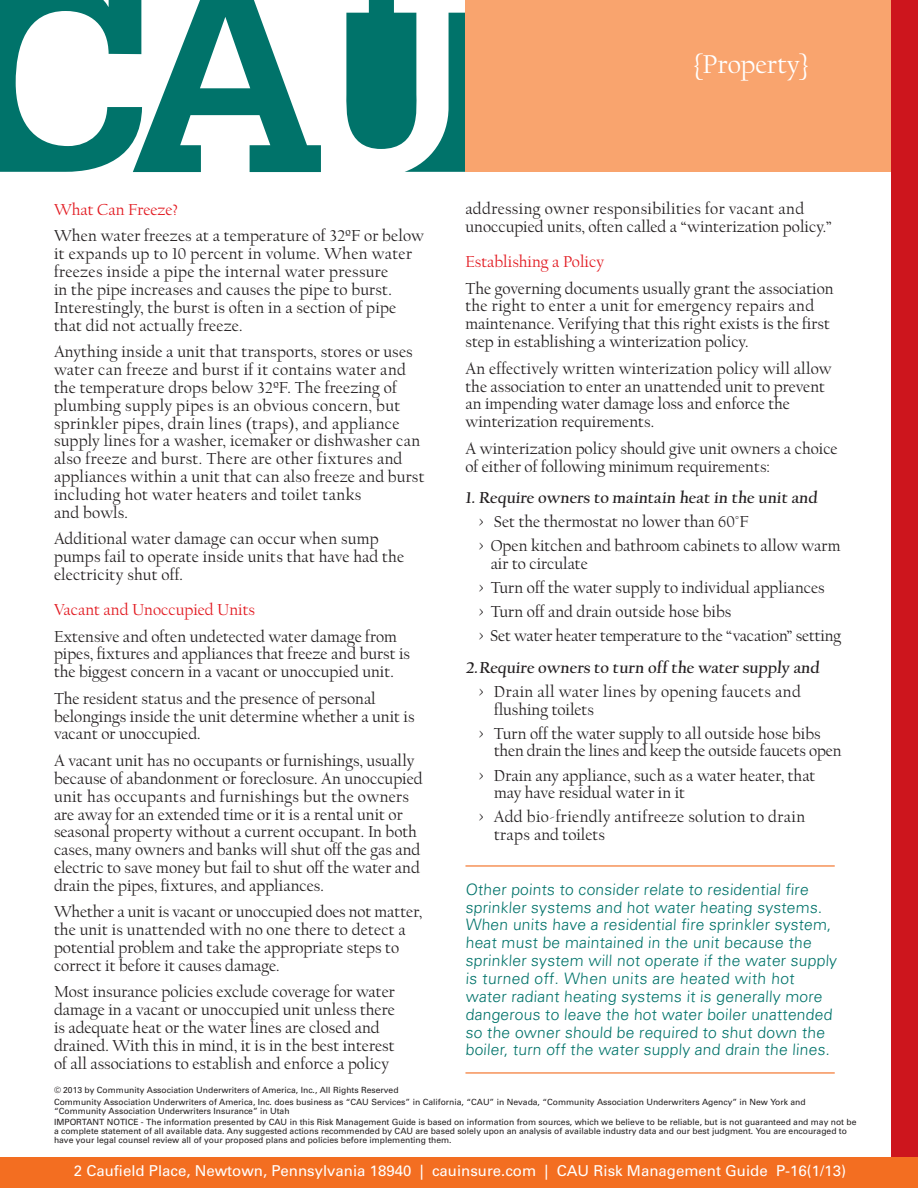
<style>
.page{position:relative;width:918px;height:1188px;background:#fff}
.page>*{position:absolute;margin:0;border:0;box-sizing:border-box;transform-origin:0 0}
.t1{font:27px "FB Californian";letter-spacing:.005em;color:#fff}
.Body_Type_black_Cali{font:16.5px/17.9px "FB Californian";color:#231f20}
.Body_Type_black_Cali-2{font:16.5px/17.9px "FB Californian";letter-spacing:.02em;color:#231f20}
.Body_Type_black_Cali-3{font:700 16.5px "FB Californian";color:#231f20}
.Body_Type_black_Cali-4{font:16.5px "FB Californian";color:#e21a21}
.Body_Type_black_Cali-5{font:300 15.75px/17.9px "Univers";letter-spacing:.01em;color:#00736a}
.White_Address_type_b{font:15px "Univers";color:#fff}
.t2{font:8.55px/9px "Univers";color:#231f20}
</style>
<div class="page">
<svg style="left:346px;top:0;width:120px;height:172px;fill:#00736a"></svg>
<svg style="left:0;top:0;width:321px;height:172px"></svg>
<div style="left:466px;top:0;width:452px;height:172px;background:#f9a46e"></div>
<div style="left:891px;top:0;width:27px;height:1188px;background:#cd151d"></div>
<div style="left:0;top:1157px;width:918px;height:31px;background:#f36e21"></div>
<hr style="left:465px;top:865px;width:370px;height:2px;background:#f36e21">
<hr style="left:465px;top:1072px;width:370px;height:2px;background:#f36e21">
<p class="t1" style="left:694px;top:50px;width:116px">{Property}</p>
<p class="Body_Type_black_Cali-4" style="left:54px;top:201px;width:126px">What Can Freeze?</p>
<p class="Body_Type_black_Cali" style="left:54px;top:228px;width:372px">When water freezes at a temperature of 32ºF or below it expands up to 10 percent in volume. When water freezes inside a pipe the internal water pressure<br>in the pipe increases and causes the pipe to burst.<br>Interestingly, the burst is often in a section of pipe that did not actually freeze.</p>
<p class="Body_Type_black_Cali-2" style="left:54px;top:344px;width:372px">Anything inside a unit that transports, stores or uses water can freeze and burst if it contains water and the temperature drops below 32ºF. The freezing of plumbing supply pipes is an obvious concern, but sprinkler pipes, drain lines (traps), and appliance supply lines for a washer, icemaker or dishwasher can also freeze and burst. There are other fixtures and appliances within a unit that can also freeze and burst including hot water heaters and toilet tanks<br>and bowls.</p>
<p class="Body_Type_black_Cali" style="left:54px;top:531px;width:352px">Additional water damage can occur when sump pumps fail to operate inside units that have had the electricity shut off.</p>
<p class="Body_Type_black_Cali-4" style="left:54px;top:601px;width:203px">Vacant and Unoccupied Units</p>
<p class="Body_Type_black_Cali" style="left:54px;top:628px;width:358px">Extensive and often undetected water damage from pipes, fixtures and appliances that freeze and burst is the biggest concern in a vacant or unoccupied unit.</p>
<p class="Body_Type_black_Cali" style="left:54px;top:690px;width:362px">The resident status and the presence of personal belongings inside the unit determine whether a unit is vacant or unoccupied.</p>
<p class="Body_Type_black_Cali" style="left:54px;top:753px;width:370px">A vacant unit has no occupants or furnishings, usually because of abandonment or foreclosure. An unoccupied unit has occupants and furnishings but the owners are away for an extended time or it is a rental unit or seasonal property without a current occupant. In both cases, many owners and banks will shut off the gas and electric to save money but fail to shut off the water and drain the pipes, fixtures, and appliances.</p>
<p class="Body_Type_black_Cali" style="left:54px;top:904px;width:370px">Whether a unit is vacant or unoccupied does not matter, the unit is unattended with no one there to detect a potential problem and take the appropriate steps to correct it before it causes damage.</p>
<p class="Body_Type_black_Cali" style="left:54px;top:984px;width:342px">Most insurance policies exclude coverage for water damage in a vacant or unoccupied unit unless there is adequate heat or the water lines are closed and drained. With this in mind, it is in the best interest of all associations to establish and enforce a policy</p>
<p class="Body_Type_black_Cali" style="left:465px;top:201px;width:368px">addressing owner responsibilities for vacant and unoccupied units, often called a “winterization policy.”</p>
<p class="Body_Type_black_Cali-4" style="left:465px;top:253px;width:140px">Establishing a Policy</p>
<p class="Body_Type_black_Cali" style="left:465px;top:280px;width:370px">The governing documents usually grant the association the right to enter a unit for emergency repairs and maintenance. Verifying that this right exists is the first step in establishing a winterization policy.</p>
<p class="Body_Type_black_Cali" style="left:465px;top:360px;width:368px">An effectively written winterization policy will allow the association to enter an unattended unit to prevent an impending water damage loss and enforce the winterization requirements.</p>
<p class="Body_Type_black_Cali" style="left:465px;top:440px;width:374px">A winterization policy should give unit owners a choice of either of following minimum requirements:</p>
<p class="Body_Type_black_Cali-3" style="left:465px;top:489px;width:356px">1. Require owners to maintain heat in the unit and</p>
<p class="Body_Type_black_Cali" style="left:479px;top:514px;width:271px">&gt; Set the thermostat no lower than 60°F</p>
<p class="Body_Type_black_Cali" style="left:491px;top:538px;width:351px;line-height:17.4px;text-indent:-12px">&gt; Open kitchen and bathroom cabinets to allow warm air to circulate</p>
<p class="Body_Type_black_Cali" style="left:479px;top:579px;width:347px">&gt; Turn off the water supply to individual appliances</p>
<p class="Body_Type_black_Cali" style="left:479px;top:604px;width:254px">&gt; Turn off and drain outside hose bibs</p>
<p class="Body_Type_black_Cali" style="left:479px;top:628px;width:364px">&gt; Set water heater temperature to the “vacation” setting</p>
<p class="Body_Type_black_Cali-3" style="left:466px;top:659px;width:358px">2.Require owners to turn off the water supply and</p>
<p class="Body_Type_black_Cali-2" style="left:494px;top:684px;width:308px;line-height:17.4px;text-indent:-15px">&gt; Drain all water lines by opening faucets and flushing toilets</p>
<p class="Body_Type_black_Cali" style="left:494px;top:726px;width:349px;line-height:17.4px;text-indent:-15px">&gt; Turn off the water supply to all outside hose bibs then drain the lines and keep the outside faucets open</p>
<p class="Body_Type_black_Cali" style="left:494px;top:767px;width:323px;line-height:17.4px;text-indent:-15px">&gt; Drain any appliance, such as a water heater, that may have residual water in it</p>
<p class="Body_Type_black_Cali-2" style="left:494px;top:809px;width:313px;text-indent:-15px">&gt; Add bio-friendly antifreeze solution to drain traps and toilets</p>
<p class="Body_Type_black_Cali-5" style="left:466px;top:880px;width:373px">Other points to consider relate to residential fire sprinkler systems and hot water heating systems.<br>When units have a residential fire sprinkler system, heat must be maintained in the unit because the sprinkler system will not operate if the water supply is turned off. When units are heated with hot water radiant heating systems it is generally more dangerous to leave the hot water boiler unattended so the owner should be required to shut down the boiler, turn off the water supply and drain the lines.</p>
<p class="t2" style="left:54px;top:1085px;width:346px">© 2013 by Community Association Underwriters of America, Inc., All Rights Reserved</p>
<p class="t2" style="left:54px;top:1097px;width:753px">Community Association Underwriters of America, Inc. does business as “CAU Services” in California, “CAU” in Nevada, “Community Association Underwriters Agency” in New York and “Community Association Underwriters Insurance” in Utah</p>
<p class="t2" style="left:54px;top:1118px;width:804px">IMPORTANT NOTICE - The information presented by CAU in this Risk Management Guide is based on information from sources, which we believe to be reliable, but is not guaranteed and may not be a complete statement of all available data. Any suggested actions recommended by CAU are based solely upon an analysis of available industry data and our best judgment. You are encouraged to have your legal counsel review all of your proposed plans and policies before implementing them.</p>
<p class="White_Address_type_b" style="left:74px;top:1162px;width:774px">2 Caufield Place, Newtown, Pennsylvania 18940 | cauinsure.com | CAU Risk Management Guide P-16(1/13)</p>
</div>
